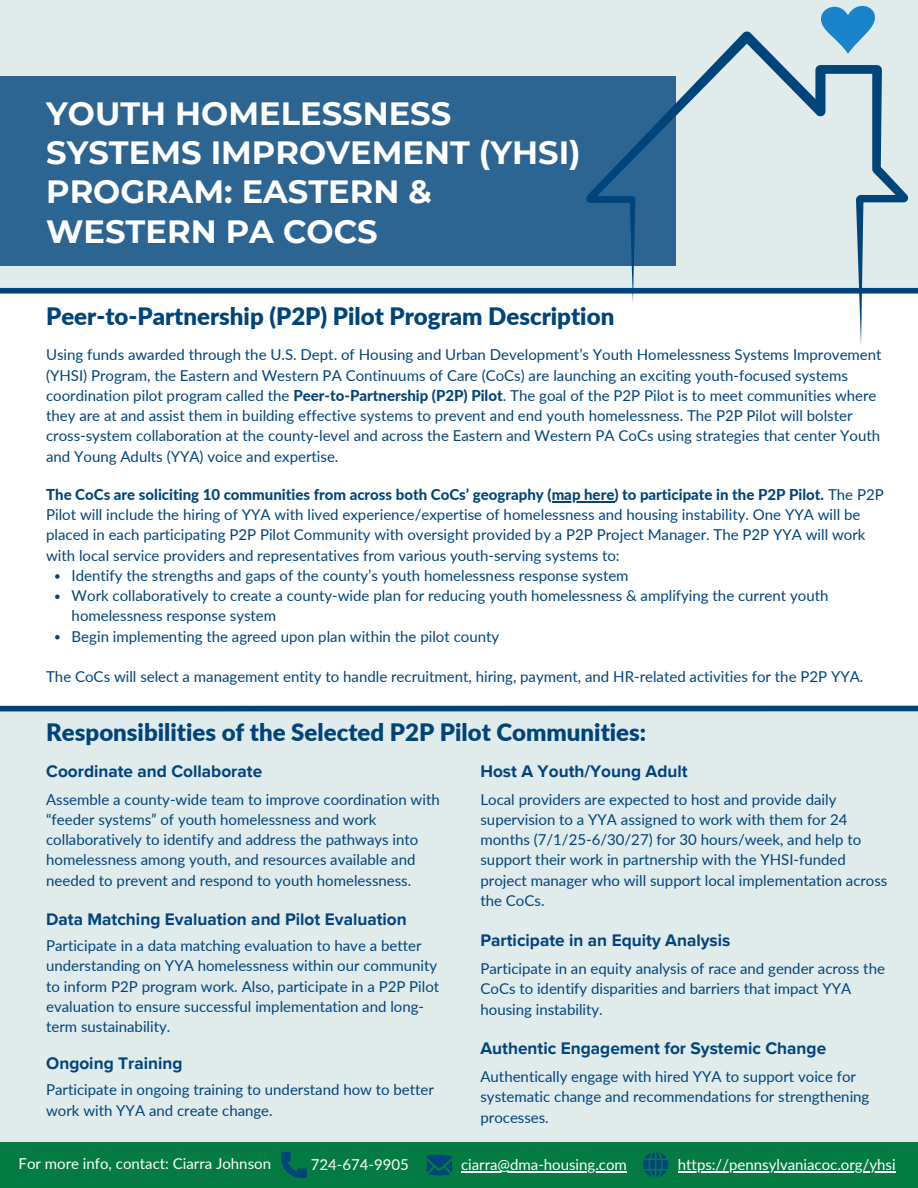
<style>
.page{position:relative;width:918px;height:1188px;background:#e0ebeb}
.page>*{position:absolute;margin:0;border:0;box-sizing:border-box;transform-origin:0 0}
.t1{font:700 32.1px/39.3px "Montserrat";color:#fff}
.t2{font:900 24px "Lato";color:#00447c}
.t3{font:700 17.25px "Proxima Nova";color:#00447c}
.t4{font:15px/20.2px "Lato";color:#00447c}
.t5{font:800 15px "Lato";color:#00447c}
.t6{font:15px "Lato";color:#fff}
.s1{font-weight:800}
.s2{font-weight:400}
</style>
<div class="page">
<div style="left:0;top:291px;width:918px;height:417px;background:#fff"></div>
<div style="left:0;top:1142px;width:918px;height:46px;background:#037b41"></div>
<div style="left:0;top:706px;width:918px;height:5px;background:#00447c"></div>
<div style="left:0;top:76px;width:675px;height:190px;background:#2c6592"></div>
<div style="left:0;top:288px;width:918px;height:6px;background:#00447c"></div>
<svg style="left:821px;top:5px;width:54px;height:26px"></svg>
<svg style="left:585px;top:31px;width:325px;height:314px"></svg>
<hr style="left:552px;top:501px;width:62px;height:1px;background:#00447c">
<svg style="left:55px;top:574px;width:5px;height:5px"></svg>
<svg style="left:55px;top:594px;width:5px;height:5px"></svg>
<svg style="left:55px;top:635px;width:5px;height:4px"></svg>
<svg style="left:281px;top:1152px;width:26px;height:26px"></svg>
<svg style="left:427px;top:1155px;width:25px;height:20px"></svg>
<svg style="left:643px;top:1152px;width:25px;height:25px"></svg>
<hr style="left:461px;top:1171px;width:166px;height:1px;background:#fff">
<hr style="left:678px;top:1171px;width:218px;height:1px;background:#fff">
<p class="t1" style="left:46px;top:94px;width:536px">YOUTH HOMELESSNESS<br>SYSTEMS IMPROVEMENT (YHSI)<br>PROGRAM: EASTERN &amp;<br>WESTERN PA COCS</p>
<p class="t2" style="left:46px;top:302px;width:570px">Peer-to-Partnership (P2P) Pilot Program Description</p>
<p class="t4" style="left:46px;top:345px;width:837px">Using funds awarded through the U.S. Dept. of Housing and Urban Development’s Youth Homelessness Systems Improvement (YHSI) Program, the Eastern and Western PA Continuums of Care (CoCs) are launching an exciting youth-focused systems coordination pilot program called the <span class="s1">Peer-to-Partnership (P2P) Pilot</span>. The goal of the P2P Pilot is to meet communities where they are at and assist them in building effective systems to prevent and end youth homelessness. The P2P Pilot will bolster cross-system collaboration at the county-level and across the Eastern and Western PA CoCs using strategies that center Youth and Young Adults (YYA) voice and expertise.</p>
<h1 class="t5" style="left:46px;top:485px;width:839px">The CoCs are soliciting 10 communities from across both CoCs’ geography (map here) to participate in the P2P Pilot. <span class="s2">The P2P</span></h1>
<h2 class="t4" style="left:46px;top:504px;width:816px">Pilot will include the hiring of YYA with lived experience/expertise of homelessness and housing instability. One YYA will be</h2>
<h2 class="t4" style="left:46px;top:525px;width:821px">placed in each participating P2P Pilot Community with oversight provided by a P2P Project Manager. The P2P YYA will work</h2>
<h2 class="t4" style="left:46px;top:545px;width:575px">with local service providers and representatives from various youth-serving systems to:</h2>
<h2 class="t4" style="left:72px;top:565px;width:559px">Identify the strengths and gaps of the county’s youth homelessness response system</h2>
<p class="t4" style="left:72px;top:585px;width:758px">Work collaboratively to create a county-wide plan for reducing youth homelessness &amp; amplifying the current youth</p>
<p class="t4" style="left:72px;top:606px;width:429px">homelessness response system<br>Begin implementing the agreed upon plan within the pilot county</p>
<p class="t4" style="left:46px;top:666px;width:819px">The CoCs will select a management entity to handle recruitment, hiring, payment, and HR-related activities for the P2P YYA.</p>
<p class="t2" style="left:46px;top:718px;width:602px">Responsibilities of the Selected P2P Pilot Communities:</p>
<p class="t3" style="left:46px;top:761px;width:218px">Coordinate and Collaborate</p>
<p class="t3" style="left:480px;top:761px;width:209px">Host A Youth/Young Adult</p>
<p class="t4" style="left:46px;top:789px;width:395px">Assemble a county-wide team to improve coordination with “feeder systems” of youth homelessness and work collaboratively to identify and address the pathways into homelessness among youth, and resources available and needed to prevent and respond to youth homelessness.</p>
<p class="t4" style="left:480px;top:789px;width:408px">Local providers are expected to host and provide daily supervision to a YYA assigned to work with them for 24 months (7/1/25-6/30/27) for 30 hours/week, and help to support their work in partnership with the YHSI-funded project manager who will support local implementation across the CoCs.</p>
<p class="t3" style="left:46px;top:909px;width:362px">Data Matching Evaluation and Pilot Evaluation</p>
<p class="t4" style="left:46px;top:935px;width:395px">Participate in a data matching evaluation to have a better understanding on YYA homelessness within our community to inform P2P program work. Also, participate in a P2P Pilot evaluation to ensure successful implementation and long&shy;term sustainability.</p>
<p class="t3" style="left:480px;top:930px;width:251px">Participate in an Equity Analysis</p>
<p class="t3" style="left:480px;top:1038px;width:347px">Authentic Engagement for Systemic Change</p>
<p class="t4" style="left:480px;top:958px;width:406px">Participate in an equity analysis of race and gender across the<br>CoCs to identify disparities and barriers that impact YYA housing instability.</p>
<p class="t3" style="left:46px;top:1053px;width:138px">Ongoing Training</p>
<p class="t4" style="left:480px;top:1066px;width:390px">Authentically engage with hired YYA to support voice for systematic change and recommendations for strengthening processes.</p>
<p class="t6" style="left:461px;top:1155px;width:167px">ciarra@dma-housing.com</p>
<p class="t6" style="left:678px;top:1155px;width:219px">https://pennsylvaniacoc.org/yhsi</p>
<p class="t4" style="left:46px;top:1079px;width:389px">Participate in ongoing training to understand how to better work with YYA and create change.</p>
<h2 class="t6" style="left:19px;top:1154px;width:254px">For more info, contact: Ciarra Johnson</h2>
<p class="t6" style="left:311px;top:1155px;width:100px">724-674-9905</p>
</div>
